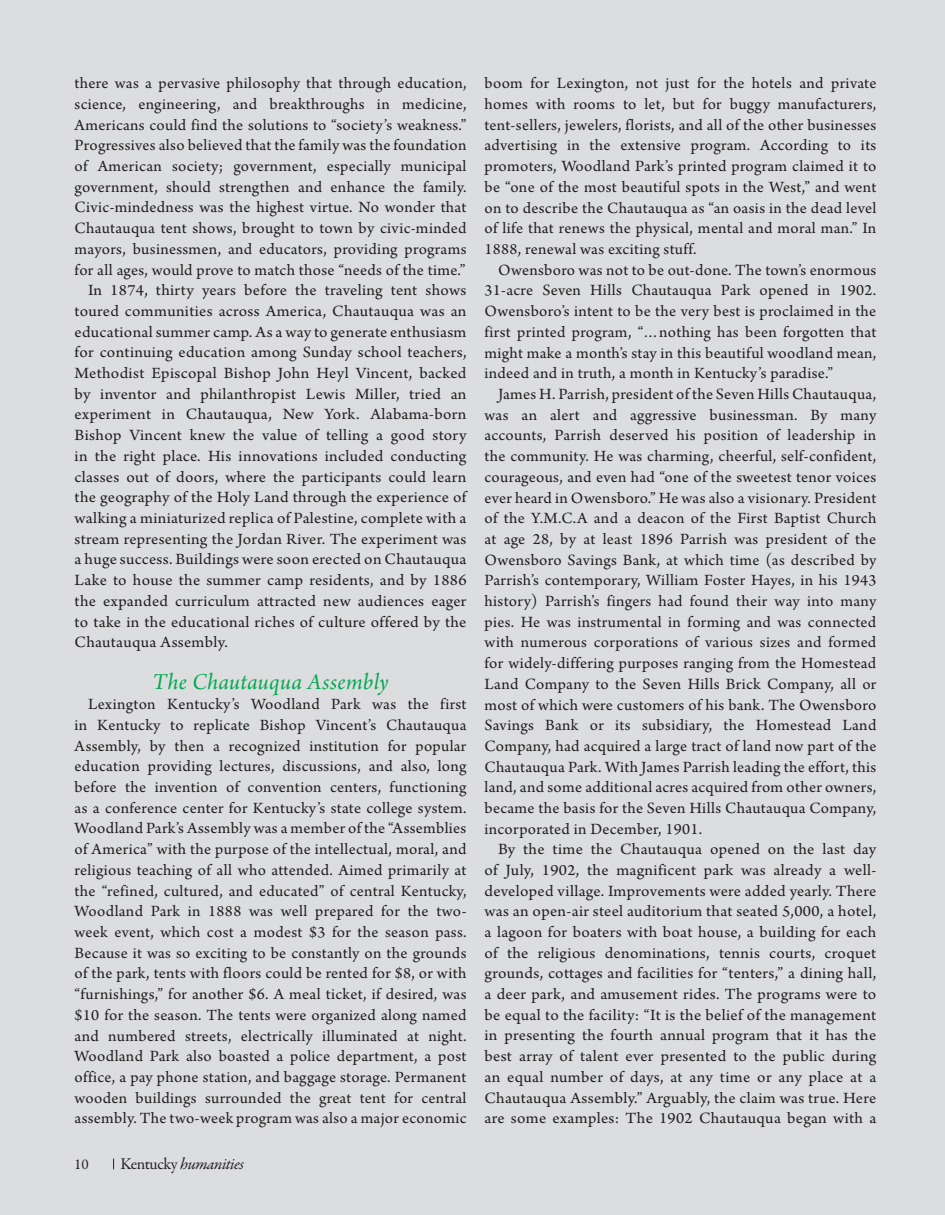
<style>
.page{position:relative;width:945px;height:1215px;background:#dcdddf}
.page>*{position:absolute;margin:0;border:0;box-sizing:border-box;transform-origin:0 0}
.Body_copy{font:24px "Arno Pro Italic Subhead";letter-spacing:.015em;color:#00a94e}
.Body_copy-2{font:16.5px/20.7px "Arno Pro";letter-spacing:.02em;color:#231f20;text-align:justify}
.Body_copy-3{font:16.5px/20.7px "Arno Pro";letter-spacing:.02em;color:#231f20;text-align:justify;scale:1.04 1}
.t1{font:italic 16.5px "Garamond Premr Pro";letter-spacing:-.03em;color:#231f20}
.t2{font:15px "Garamond Premr Pro";color:#231f20}
.s1{font-style:normal}
</style>
<div class="page">
<p class="Body_copy-2" style="left:75px;top:74px;width:393px">there was a pervasive philosophy that through education, science, engineering, and breakthroughs in medicine, Americans could find the solutions to “society’s weakness.” Progressives also believed that the family was the foundation of American society; government, especially municipal government, should strengthen and enhance the family.<br>Civic-mindedness was the highest virtue. No wonder that Chautauqua tent shows, brought to town by civic-minded mayors, businessmen, and educators, providing programs for all ages, would prove to match those “needs of the time.”</p>
<p class="Body_copy-3" style="left:75px;top:281px;width:378px;text-indent:14px">In 1874, thirty years before the traveling tent shows toured communities across America, Chautauqua was an educational summer camp. As a way to generate enthusiasm for continuing education among Sunday school teachers, Methodist Episcopal Bishop John Heyl Vincent, backed by inventor and philanthropist Lewis Miller, tried an experiment in Chautauqua, New York. Alabama-born Bishop Vincent knew the value of telling a good story in the right place. His innovations included conducting classes out of doors, where the participants could learn the geography of the Holy Land through the experience of walking a miniaturized replica of Palestine, complete with a stream representing the Jordan River. The experiment was a huge success. Buildings were soon erected on Chautauqua Lake to house the summer camp residents, and by 1886 the expanded curriculum attracted new audiences eager to take in the educational riches of culture offered by the Chautauqua Assembly.</p>
<p class="Body_copy" style="left:152px;top:668px;width:238px">The Chautauqua Assembly</p>
<p class="Body_copy-2" style="left:75px;top:695px;width:393px;text-indent:13px">Lexington Kentucky’s Woodland Park was the first in Kentucky to replicate Bishop Vincent’s Chautauqua Assembly, by then a recognized institution for popular education providing lectures, discussions, and also, long before the invention of convention centers, functioning as a conference center for Kentucky’s state college system.<br>Woodland Park’s Assembly was a member of the “Assemblies of America” with the purpose of the intellectual, moral, and religious teaching of all who attended. Aimed primarily at the “refined, cultured, and educated” of central Kentucky, Woodland Park in 1888 was well prepared for the two&shy;week event, which cost a modest $3 for the season pass.<br>Because it was so exciting to be constantly on the grounds of the park, tents with floors could be rented for $8, or with “furnishings,” for another $6. A meal ticket, if desired, was $10 for the season. The tents were organized along named and numbered streets, electrically illuminated at night.<br>Woodland Park also boasted a police department, a post office, a pay phone station, and baggage storage. Permanent wooden buildings surrounded the great tent for central assembly. The two-week program was also a major economic</p>
<p class="t2" style="left:74px;top:1155px;width:16px">10</p>
<p class="t1" style="left:120px;top:1154px;width:125px"><span class="s1">Kentucky</span> humanities</p>
<p class="Body_copy-2" style="left:485px;top:74px;width:393px">boom for Lexington, not just for the hotels and private homes with rooms to let, but for buggy manufacturers, tent-sellers, jewelers, florists, and all of the other businesses advertising in the extensive program. According to its promoters, Woodland Park’s printed program claimed it to be “one of the most beautiful spots in the West,” and went on to describe the Chautauqua as “an oasis in the dead level of life that renews the physical, mental and moral man.” In 1888, renewal was exciting stuff.</p>
<p class="Body_copy-2" style="left:485px;top:260px;width:393px;text-indent:13px">Owensboro was not to be out-done. The town’s enormous 31-acre Seven Hills Chautauqua Park opened in 1902.<br>Owensboro’s intent to be the very best is proclaimed in the first printed program, “…nothing has been forgotten that might make a month’s stay in this beautiful woodland mean, indeed and in truth, a month in Kentucky’s paradise.”</p>
<p class="Body_copy-2" style="left:485px;top:385px;width:393px;text-indent:13px">James H. Parrish, president of the Seven Hills Chautauqua, was an alert and aggressive businessman. By many accounts, Parrish deserved his position of leadership in the community. He was charming, cheerful, self-confident, courageous, and even had “one of the sweetest tenor voices ever heard in Owensboro.” He was also a visionary. President of the Y.M.C.A and a deacon of the First Baptist Church at age 28, by at least 1896 Parrish was president of the Owensboro Savings Bank, at which time (as described by Parrish’s contemporary, William Foster Hayes, in his 1943 history) Parrish’s fingers had found their way into many pies. He was instrumental in forming and was connected with numerous corporations of various sizes and formed for widely-differing purposes ranging from the Homestead Land Company to the Seven Hills Brick Company, all or most of which were customers of his bank. The Owensboro Savings Bank or its subsidiary, the Homestead Land Company, had acquired a large tract of land now part of the Chautauqua Park. With James Parrish leading the effort, this land, and some additional acres acquired from other owners, became the basis for the Seven Hills Chautauqua Company, incorporated in December, 1901.</p>
<p class="Body_copy-3" style="left:484px;top:840px;width:378px;text-indent:14px">By the time the Chautauqua opened on the last day of July, 1902, the magnificent park was already a well&shy;developed village. Improvements were added yearly. There was an open-air steel auditorium that seated 5,000, a hotel, a lagoon for boaters with boat house, a building for each of the religious denominations, tennis courts, croquet grounds, cottages and facilities for “tenters,” a dining hall, a deer park, and amusement rides. The programs were to be equal to the facility: “It is the belief of the management in presenting the fourth annual program that it has the best array of talent ever presented to the public during an equal number of days, at any time or any place at a Chautauqua Assembly.” Arguably, the claim was true. Here are some examples: The 1902 Chautauqua began with a</p>
</div>
